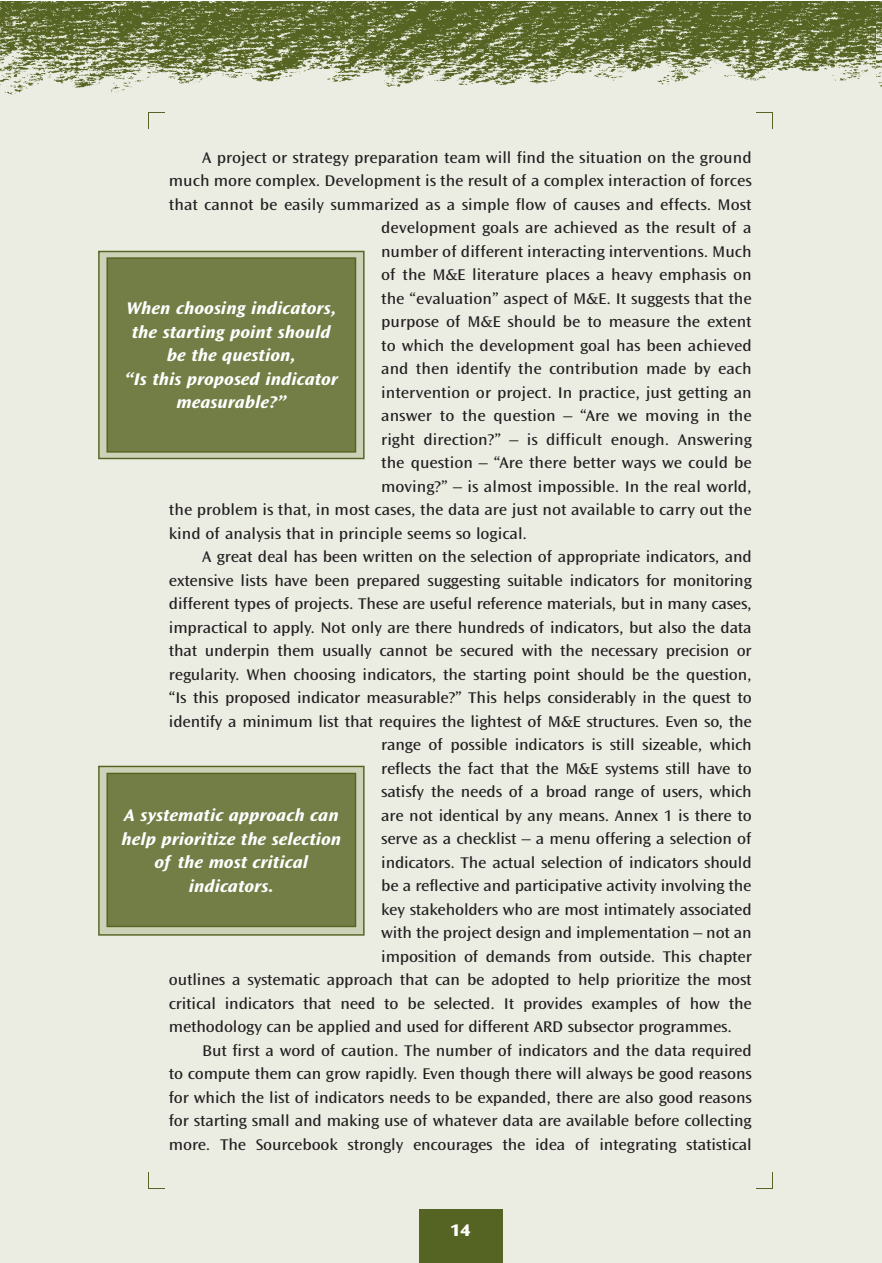
<style>
.page{position:relative;width:882px;height:1263px;background:#fff}
.page>*{position:absolute;margin:0;border:0;box-sizing:border-box;transform-origin:0 0}
.t1{font:italic 700 17.55px/23.5px "Ocean Sans Std";color:#fff;text-align:center;scale:1.1 1}
.t2{font:800 17.55px "Ocean Sans Std";color:#fff;scale:1.1 1}
.t3{font:16.2px "Ocean Sans Std";letter-spacing:-.01em;color:#231f20;scale:1.1 1}
</style>
<div class="page">
<div style="left:0;top:2px;width:876px;height:1261px;background:#ebede3"></div>
<svg style="left:148px;top:112px;width:17px;height:17px"></svg>
<svg style="left:756px;top:112px;width:17px;height:17px"></svg>
<svg style="left:756px;top:1172px;width:17px;height:17px"></svg>
<svg style="left:148px;top:1172px;width:17px;height:17px"></svg>
<img style="left:0;top:2px;width:876px;height:93px">
<div style="left:419px;top:1209px;width:83px;height:54px;background:#566423"></div>
<div style="left:876px;top:2px;width:6px;height:1261px;background:#ebede3"></div>
<svg style="left:98px;top:251px;width:266px;height:208px;background:#b5bd9c"></svg>
<div style="left:106px;top:257px;width:250px;height:196px;background:#727e46"></div>
<svg style="left:98px;top:766px;width:266px;height:169px;background:#b8bf9f"></svg>
<div style="left:106px;top:772px;width:250px;height:155px;background:#727e46"></div>
<svg style="left:876px;top:2px;width:6px;height:85px"></svg>
<p class="t3" style="left:202px;top:150px;width:501px">A project or strategy preparation team will find the situation on the ground</p>
<p class="t3" style="left:169px;top:174px;width:531px">much more complex. Development is the result of a complex interaction of forces</p>
<p class="t3" style="left:169px;top:197px;width:531px">that cannot be easily summarized as a simple flow of causes and effects. Most</p>
<p class="t3" style="left:381px;top:221px;width:338px">development goals are achieved as the result of a</p>
<p class="t3" style="left:381px;top:244px;width:338px">number of different interacting interventions. Much</p>
<p class="t3" style="left:381px;top:268px;width:338px">of the M&amp;E literature places a heavy emphasis on</p>
<p class="t3" style="left:381px;top:291px;width:338px">the “evaluation” aspect of M&amp;E. It suggests that the</p>
<p class="t3" style="left:381px;top:315px;width:338px">purpose of M&amp;E should be to measure the extent</p>
<p class="t3" style="left:381px;top:338px;width:338px">to which the development goal has been achieved</p>
<p class="t3" style="left:381px;top:362px;width:338px">and then identify the contribution made by each</p>
<p class="t3" style="left:381px;top:385px;width:338px">intervention or project. In practice, just getting an</p>
<p class="t3" style="left:381px;top:409px;width:338px">answer to the question – “Are we moving in the</p>
<p class="t3" style="left:381px;top:432px;width:338px">right direction?” – is difficult enough. Answering</p>
<p class="t3" style="left:381px;top:456px;width:338px">the question – “Are there better ways we could be</p>
<p class="t3" style="left:381px;top:479px;width:338px">moving?” – is almost impossible. In the real world,</p>
<p class="t3" style="left:169px;top:503px;width:531px">the problem is that, in most cases, the data are just not available to carry out the</p>
<p class="t3" style="left:169px;top:526px;width:327px">kind of analysis that in principle seems so logical.</p>
<p class="t3" style="left:202px;top:550px;width:501px">A great deal has been written on the selection of appropriate indicators, and</p>
<p class="t3" style="left:169px;top:573px;width:531px">extensive lists have been prepared suggesting suitable indicators for monitoring</p>
<p class="t3" style="left:169px;top:597px;width:531px">different types of projects. These are useful reference materials, but in many cases,</p>
<p class="t3" style="left:169px;top:620px;width:531px">impractical to apply. Not only are there hundreds of indicators, but also the data</p>
<p class="t3" style="left:169px;top:644px;width:531px">that underpin them usually cannot be secured with the necessary precision or</p>
<p class="t3" style="left:169px;top:667px;width:531px">regularity. When choosing indicators, the starting point should be the question,</p>
<p class="t3" style="left:169px;top:690px;width:531px">“Is this proposed indicator measurable?” This helps considerably in the quest to</p>
<p class="t3" style="left:169px;top:714px;width:531px">identify a minimum list that requires the lightest of M&amp;E structures. Even so, the</p>
<p class="t3" style="left:381px;top:737px;width:338px">range of possible indicators is still sizeable, which</p>
<p class="t3" style="left:381px;top:761px;width:338px">reflects the fact that the M&amp;E systems still have to</p>
<p class="t3" style="left:381px;top:784px;width:338px">satisfy the needs of a broad range of users, which</p>
<p class="t3" style="left:381px;top:808px;width:338px">are not identical by any means. Annex 1 is there to</p>
<p class="t3" style="left:381px;top:831px;width:338px">serve as a checklist – a menu offering a selection of</p>
<p class="t3" style="left:381px;top:855px;width:338px">indicators. The actual selection of indicators should</p>
<p class="t3" style="left:381px;top:878px;width:338px">be a reflective and participative activity involving the</p>
<p class="t3" style="left:381px;top:902px;width:338px">key stakeholders who are most intimately associated</p>
<p class="t3" style="left:381px;top:925px;width:338px">with the project design and implementation – not an</p>
<p class="t3" style="left:381px;top:949px;width:338px">imposition of demands from outside. This chapter</p>
<p class="t3" style="left:169px;top:972px;width:531px">outlines a systematic approach that can be adopted to help prioritize the most</p>
<p class="t3" style="left:169px;top:996px;width:531px">critical indicators that need to be selected. It provides examples of how the</p>
<p class="t3" style="left:169px;top:1019px;width:513px">methodology can be applied and used for different ARD subsector programmes.</p>
<p class="t3" style="left:202px;top:1043px;width:501px">But first a word of caution. The number of indicators and the data required</p>
<p class="t3" style="left:169px;top:1066px;width:531px">to compute them can grow rapidly. Even though there will always be good reasons</p>
<p class="t3" style="left:169px;top:1090px;width:531px">for which the list of indicators needs to be expanded, there are also good reasons</p>
<p class="t3" style="left:169px;top:1113px;width:531px">for starting small and making use of whatever data are available before collecting</p>
<p class="t3" style="left:169px;top:1137px;width:531px">more. The Sourcebook strongly encourages the idea of integrating statistical</p>
<p class="t1" style="left:125px;top:297px;width:195px">When choosing indicators, the starting point should be the question,<br>“Is this proposed indicator measurable?”</p>
<p class="t1" style="left:121px;top:804px;width:201px">A systematic approach can help prioritize the selection of the most critical indicators.</p>
<p class="t2" style="left:450px;top:1220px;width:20px">14</p>
</div>
